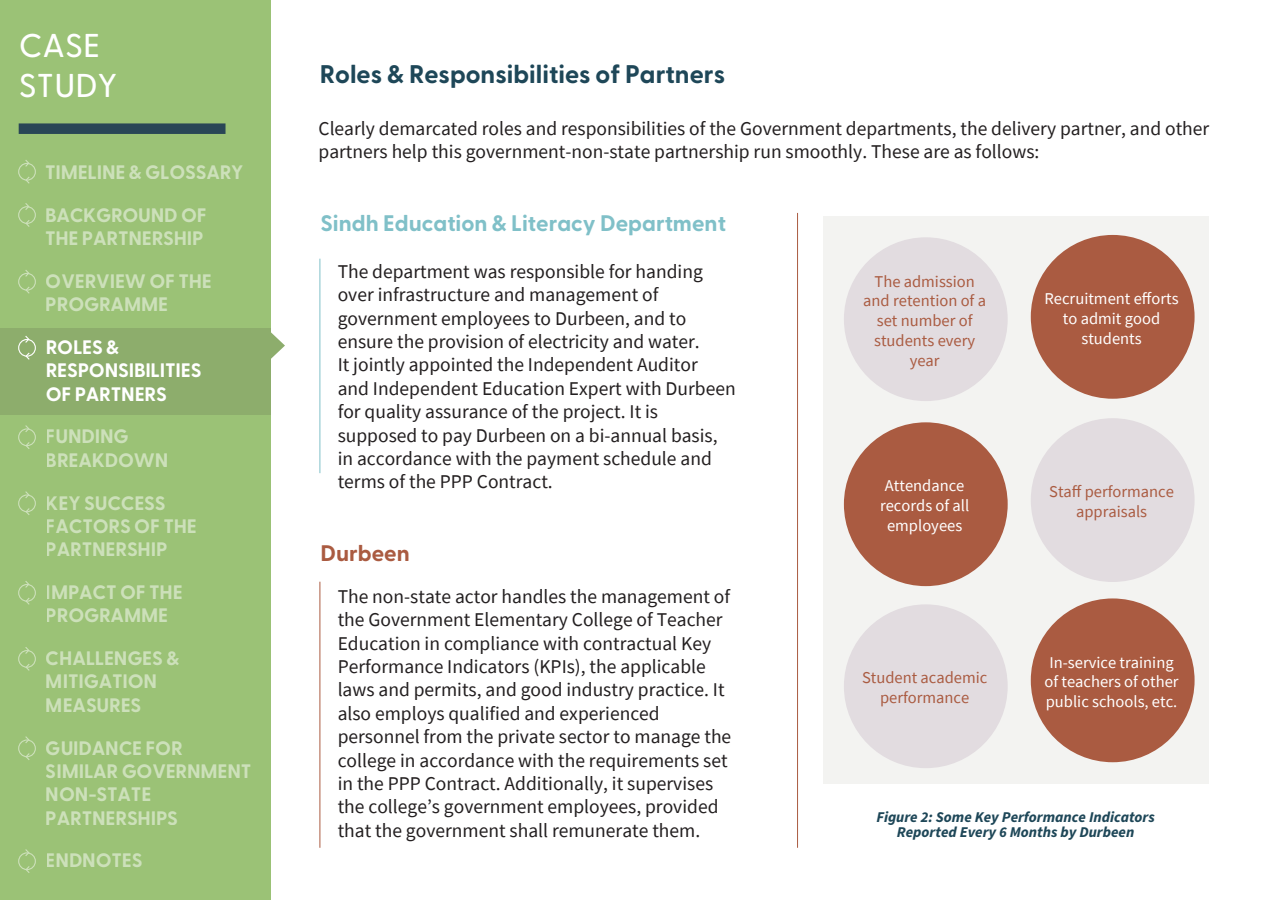
<style>
.page{position:relative;width:1275px;height:900px;background:#fff}
.page>*{position:absolute;margin:0;border:0;box-sizing:border-box;transform-origin:0 0}
.t1{font:500 33px/39.6px "Greycliff CF";color:#fff}
.t2{font:700 25.5px "Greycliff CF";color:#1e4758}
.t3{font:700 22.5px "Greycliff CF";color:#80c0c8}
.t4{font:700 22.5px "Greycliff CF";color:#aa5b41}
.t5{font:19.5px/23.4px "Source Sans Pro";color:#231f20}
.t6{font:700 19.5px/23.4px "Greycliff CF";letter-spacing:-.01em;color:#fff}
.t7{font:16.5px/19.8px "Source Sans Pro";color:#fff;text-align:center}
.t8{font:16.5px/19.8px "Source Sans Pro";color:#aa5b41;text-align:center}
.t9{font:italic 700 15px/15px "Source Sans Pro";color:#1e4758;text-align:center}
</style>
<div class="page">
<hr style="left:320px;top:259px;width:1px;height:214px;background:#80c0c8">
<hr style="left:320px;top:582px;width:1px;height:266px;background:#aa5b41">
<hr style="left:797px;top:213px;width:1px;height:635px;background:#aa5b41">
<div style="left:823px;top:216px;width:385px;height:568px;background:#f3f3f1"></div>
<div style="left:844px;top:237px;width:164px;height:164px;background:#e2dce0;border-radius:50%"></div>
<div style="left:1031px;top:235px;width:164px;height:164px;background:#aa5b41;border-radius:50%"></div>
<div style="left:844px;top:422px;width:164px;height:164px;background:#aa5b41;border-radius:50%"></div>
<div style="left:1031px;top:418px;width:164px;height:164px;background:#e2dce0;border-radius:50%"></div>
<div style="left:844px;top:604px;width:164px;height:164px;background:#e2dce0;border-radius:50%"></div>
<div style="left:1031px;top:598px;width:164px;height:164px;background:#aa5b41;border-radius:50%"></div>
<div style="left:0;top:0;width:270px;height:900px;background:#9bc276"></div>
<div style="left:0;top:328px;width:270px;height:87px;background:#8dad6c"></div>
<svg style="left:270px;top:332px;width:15px;height:28px"></svg>
<div style="left:18px;top:206px;width:18px;height:18px;border:1px solid #fff;border-radius:50%"></div>
<svg style="left:25px;top:220px;width:6px;height:7px"></svg>
<svg style="left:24px;top:203px;width:6px;height:7px"></svg>
<div style="left:18px;top:163px;width:18px;height:18px;border:1px solid #fff;border-radius:50%"></div>
<svg style="left:25px;top:176px;width:6px;height:8px"></svg>
<svg style="left:24px;top:160px;width:6px;height:7px"></svg>
<div style="left:18px;top:339px;width:18px;height:18px;border:1px solid #fff;border-radius:50%"></div>
<svg style="left:25px;top:352px;width:6px;height:8px"></svg>
<svg style="left:24px;top:336px;width:6px;height:7px"></svg>
<div style="left:18px;top:428px;width:18px;height:18px;border:1px solid #fff;border-radius:50%"></div>
<svg style="left:25px;top:442px;width:6px;height:7px"></svg>
<svg style="left:24px;top:425px;width:6px;height:7px"></svg>
<div style="left:18px;top:494px;width:18px;height:18px;border:1px solid #fff;border-radius:50%"></div>
<svg style="left:25px;top:508px;width:6px;height:7px"></svg>
<svg style="left:24px;top:491px;width:6px;height:7px"></svg>
<div style="left:18px;top:584px;width:18px;height:18px;border:1px solid #fff;border-radius:50%"></div>
<svg style="left:25px;top:598px;width:6px;height:7px"></svg>
<svg style="left:24px;top:581px;width:6px;height:7px"></svg>
<div style="left:18px;top:650px;width:18px;height:18px;border:1px solid #fff;border-radius:50%"></div>
<svg style="left:25px;top:664px;width:6px;height:7px"></svg>
<svg style="left:24px;top:647px;width:6px;height:7px"></svg>
<div style="left:18px;top:739px;width:18px;height:18px;border:1px solid #fff;border-radius:50%"></div>
<svg style="left:25px;top:753px;width:6px;height:7px"></svg>
<svg style="left:24px;top:736px;width:6px;height:7px"></svg>
<div style="left:18px;top:852px;width:18px;height:18px;border:1px solid #fff;border-radius:50%"></div>
<svg style="left:25px;top:866px;width:6px;height:7px"></svg>
<svg style="left:24px;top:849px;width:6px;height:7px"></svg>
<div style="left:19px;top:123px;width:207px;height:11px;background:#294656"></div>
<div style="left:18px;top:273px;width:18px;height:18px;border:1px solid #fff;border-radius:50%"></div>
<svg style="left:25px;top:286px;width:6px;height:8px"></svg>
<svg style="left:24px;top:270px;width:6px;height:7px"></svg>
<h1 class="t1" style="left:19px;top:23px;width:100px">CASE<br>STUDY</h1>
<p class="t6" style="left:45px;top:159px;width:200px">TIMELINE &amp; GLOSSARY</p>
<p class="t6" style="left:45px;top:202px;width:163px">BACKGROUND OF<br>THE PARTNERSHIP</p>
<p class="t6" style="left:46px;top:268px;width:168px">OVERVIEW OF THE<br>PROGRAMME</p>
<p class="t6" style="left:46px;top:335px;width:157px">ROLES &amp;<br>RESPONSIBILITIES<br>OF PARTNERS</p>
<p class="t6" style="left:46px;top:424px;width:124px">FUNDING<br>BREAKDOWN</p>
<p class="t6" style="left:46px;top:490px;width:153px">KEY SUCCESS<br>FACTORS OF THE<br>PARTNERSHIP</p>
<p class="t6" style="left:46px;top:580px;width:138px">IMPACT OF THE<br>PROGRAMME</p>
<p class="t6" style="left:46px;top:646px;width:135px">CHALLENGES &amp;<br>MITIGATION<br>MEASURES</p>
<p class="t6" style="left:46px;top:735px;width:207px">GUIDANCE FOR<br>SIMILAR GOVERNMENT<br>NON-STATE<br>PARTNERSHIPS</p>
<p class="t6" style="left:46px;top:848px;width:98px">ENDNOTES</p>
<h2 class="t2" style="left:320px;top:55px;width:407px">Roles &amp; Responsibilities of Partners</h2>
<p class="t5" style="left:319px;top:117px;width:892px">Clearly demarcated roles and responsibilities of the Government departments, the delivery partner, and other partners help this government-non-state partnership run smoothly. These are as follows:</p>
<p class="t3" style="left:320px;top:206px;width:407px">Sindh Education &amp; Literacy Department</p>
<p class="t5" style="left:338px;top:260px;width:400px">The department was responsible for handing over infrastructure and management of government employees to Durbeen, and to ensure the provision of electricity and water.<br>It jointly appointed the Independent Auditor<br>and Independent Education Expert with Durbeen for quality assurance of the project. It is supposed to pay Durbeen on a bi-annual basis, in accordance with the payment schedule and terms of the PPP Contract.</p>
<p class="t4" style="left:320px;top:536px;width:91px">Durbeen</p>
<p class="t5" style="left:338px;top:585px;width:395px">The non-state actor handles the management of the Government Elementary College of Teacher Education in compliance with contractual Key Performance Indicators (KPIs), the applicable laws and permits, and good industry practice. It also employs qualified and experienced personnel from the private sector to manage the college in accordance with the requirements set in the PPP Contract. Additionally, it supervises the college’s government employees, provided that the government shall remunerate them.</p>
<p class="t8" style="left:863px;top:271px;width:124px">The admission and retention of a set number of students every year</p>
<p class="t7" style="left:1045px;top:289px;width:136px">Recruitment efforts to admit good students</p>
<p class="t7" style="left:880px;top:476px;width:91px">Attendance records of all employees</p>
<p class="t8" style="left:1049px;top:482px;width:126px">Staff performance appraisals</p>
<p class="t8" style="left:862px;top:668px;width:127px">Student academic performance</p>
<p class="t7" style="left:1044px;top:652px;width:136px">In-service training of teachers of other public schools, etc.</p>
<p class="t9" style="left:876px;top:810px;width:280px">Figure 2: Some Key Performance Indicators<br>Reported Every 6 Months by Durbeen</p>
</div>
